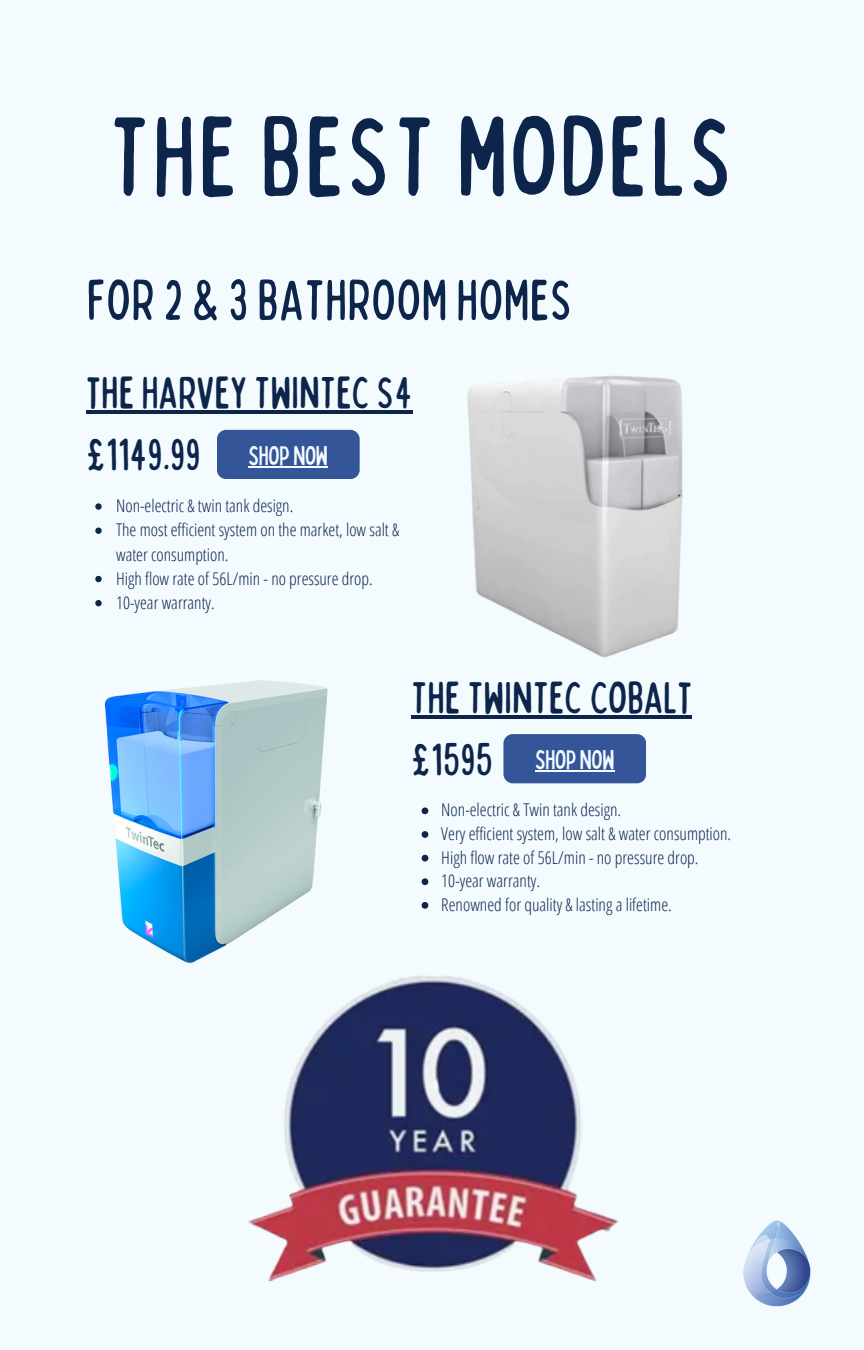
<style>
.page{position:relative;width:864px;height:1350px;background:#f3fbff}
.page>*{position:absolute;margin:0;border:0;box-sizing:border-box;transform-origin:0 0}
.t1{font:condensed 113.17px "Bobby Jones Soft";letter-spacing:.02em;color:#0d254b}
.t2{font:condensed 57.38px "Bobby Jones Soft";color:#0d254b}
.t3{font:condensed 45.23px "Bobby Jones Soft";color:#0d254b}
.t4{font:condensed 45px "Bobby Jones Soft";color:#0d254b}
.t5{font:condensed 27px "Bobby Jones";color:#f3fbff}
.t6{font:300 17.55px/24.1px "Open Sans Condensed";color:#0d254b}
</style>
<div class="page">
<svg style="left:422px;top:807px;width:6px;height:7px"></svg>
<svg style="left:422px;top:831px;width:6px;height:7px"></svg>
<svg style="left:422px;top:855px;width:6px;height:6px"></svg>
<svg style="left:422px;top:878px;width:6px;height:7px"></svg>
<svg style="left:422px;top:902px;width:6px;height:7px"></svg>
<hr style="left:411px;top:715px;width:281px;height:4px;background:#0d254b">
<img style="left:248px;top:975px;width:370px;height:307px">
<img style="left:743px;top:1220px;width:68px;height:87px">
<div style="left:503px;top:734px;width:143px;height:49px;background:#345699;border-radius:9px"></div>
<svg style="left:95px;top:503px;width:7px;height:7px"></svg>
<svg style="left:95px;top:528px;width:7px;height:6px"></svg>
<svg style="left:95px;top:576px;width:7px;height:6px"></svg>
<svg style="left:95px;top:600px;width:7px;height:6px"></svg>
<hr style="left:86px;top:411px;width:327px;height:3px;background:#0d254b">
<div style="left:217px;top:430px;width:143px;height:49px;background:#345699;border-radius:9px"></div>
<img style="left:104px;top:680px;width:239px;height:296px">
<img style="left:467px;top:376px;width:216px;height:282px">
<hr style="left:535px;top:771px;width:80px;height:1px;background:#f3fbff">
<hr style="left:249px;top:466px;width:79px;height:2px;background:#f3fbff">
<p class="t1" style="left:110px;top:84px;width:626px">THE BEST MODELS</p>
<p class="t2" style="left:86px;top:263px;width:488px">FOR 2 &amp; 3BATHROOM HOMES</p>
<p class="t3" style="left:86px;top:364px;width:328px">THEHARVEYTWINTEC S4</p>
<p class="t4" style="left:86px;top:426px;width:116px">£1149.99</p>
<p class="t5" style="left:249px;top:438px;width:81px">SHOP NOW</p>
<p class="t6" style="left:116px;top:493px;width:179px">Non-electric &amp; twin tank design.</p>
<p class="t6" style="left:116px;top:518px;width:285px">The most efficient system on the market, low salt &amp; water consumption.</p>
<p class="t6" style="left:116px;top:566px;width:258px">High flow rate of 56L/min - no pressure drop.</p>
<p class="t6" style="left:116px;top:590px;width:100px">10-year warranty.</p>
<p class="t4" style="left:411px;top:669px;width:282px">THETWINTEC COBALT</p>
<p class="t4" style="left:411px;top:731px;width:83px">£1595</p>
<p class="t5" style="left:535px;top:742px;width:81px">SHOP NOW</p>
<p class="t6" style="left:441px;top:798px;width:181px">Non-electric &amp; Twin tank design.</p>
<p class="t6" style="left:441px;top:821px;width:291px">Very efficient system, low salt &amp; water consumption.</p>
<p class="t6" style="left:441px;top:845px;width:259px">High flow rate of 56L/min - no pressure drop.</p>
<p class="t6" style="left:441px;top:869px;width:100px">10-year warranty.</p>
<p class="t6" style="left:441px;top:892px;width:232px">Renowned for quality &amp; lasting a lifetime.</p>
</div>
